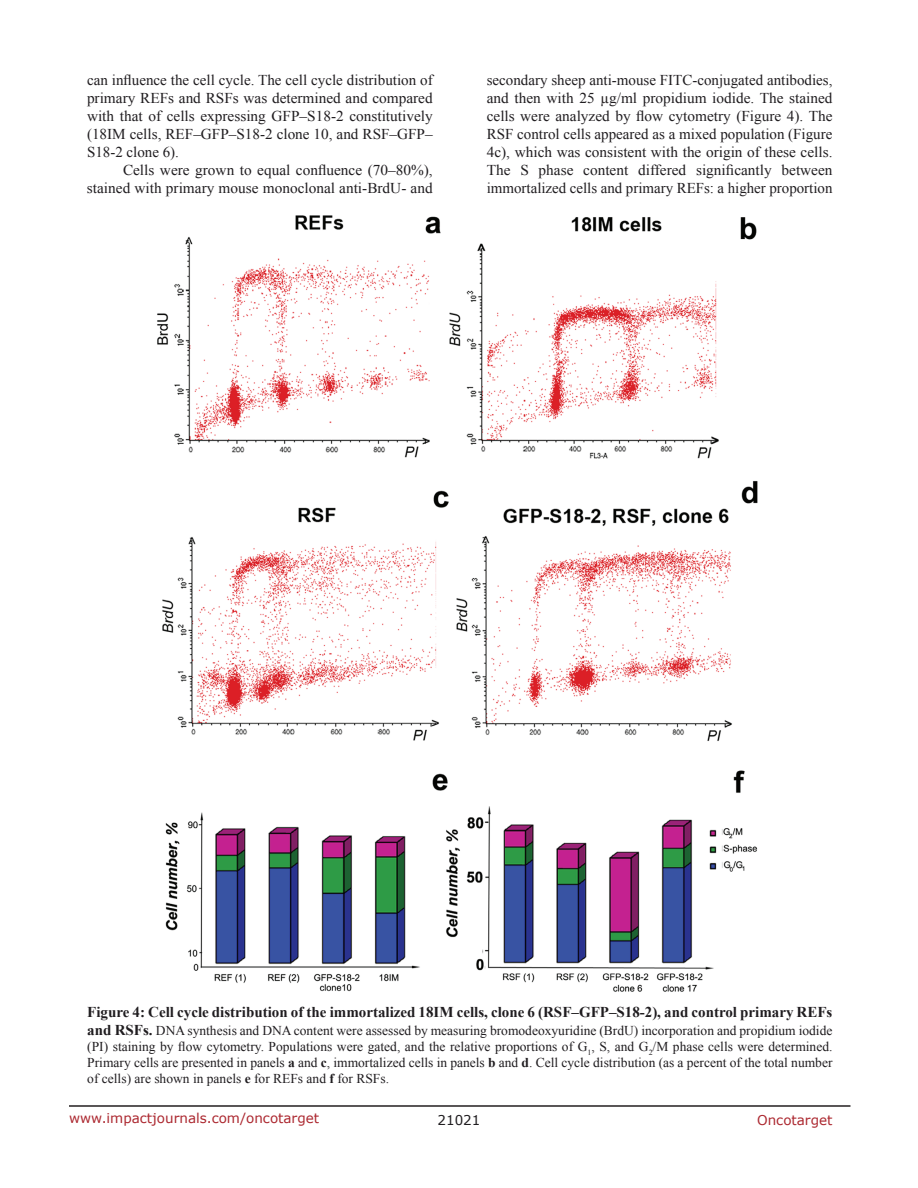
<style>
.page{position:relative;width:918px;height:1188px;background:#fff}
.page>*{position:absolute;margin:0;border:0;box-sizing:border-box;transform-origin:0 0}
.t1{font:15px/18px "Times New Roman";color:#201d20;text-align:justify}
.t2{font:700 15px "Times New Roman";color:#201d20}
.t3{font:13.5px/16.2px "Times New Roman";color:#201d20;text-align:justify}
.t4{font:13.5px "Verdana";color:#ac2830}
.t5{font:13.5px "Verdana";color:#201d20}
.s1{color:#231f20}
.s2{font-weight:700;font-size:15px}
.s3{font-weight:700}
</style>
<div class="page">
<hr style="left:69px;top:1105px;width:781px;height:2px;background:#231f20">
<img style="left:157px;top:215px;width:601px;height:777px">
<p class="t1" style="left:87px;top:71px;width:347px">can influence the cell cycle. The cell cycle distribution of primary REFs and RSFs was determined and compared with that of cells expressing GFP–S18-2 constitutively (18IM cells, REF–GFP–S18-2 clone 10, and RSF–GFP– S18-2 clone 6).</p>
<p class="t1" style="left:87px;top:161px;width:347px;text-align:right">Cells were grown to equal confluence (70–80%), stained with primary mouse monoclonal anti-BrdU- and</p>
<p class="t1" style="left:487px;top:71px;width:347px">secondary sheep anti-mouse FITC-conjugated antibodies, and then with 25 <span class="s1">µ</span>g/ml propidium iodide. The stained cells were analyzed by flow cytometry (Figure 4). The RSF control cells appeared as a mixed population (Figure 4c), which was consistent with the origin of these cells.<br>The S phase content differed significantly between immortalized cells and primary REFs: a higher proportion</p>
<p class="t2" style="left:87px;top:1001px;width:747px">Figure 4: Cell cycle distribution of the immortalized 18IM cells, clone 6 (RSF–GFP–S18-2), and control primary REFs</p>
<p class="t3" style="left:87px;top:1022px;width:747px"><span class="s2">and RSFs.</span> DNA synthesis and DNA content were assessed by measuring bromodeoxyuridine (BrdU) incorporation and propidium iodide (PI) staining by flow cytometry. Populations were gated, and the relative proportions of G<sub>1</sub>, S, and G<sub>2</sub>/M phase cells were determined.<br>Primary cells are presented in panels <span class="s3">a</span> and <span class="s3">c</span>, immortalized cells in panels <span class="s3">b</span> and <span class="s3">d</span>. Cell cycle distribution (as a percent of the total number of cells) are shown in panels <span class="s3">e</span> for REFs and <span class="s3">f</span> for RSFs.</p>
<p class="t4" style="left:69px;top:1109px;width:252px">www.impactjournals.com/oncotarget</p>
<p class="t5" style="left:438px;top:1111px;width:44px">21021</p>
<p class="t4" style="left:757px;top:1111px;width:77px">Oncotarget</p>
</div>
